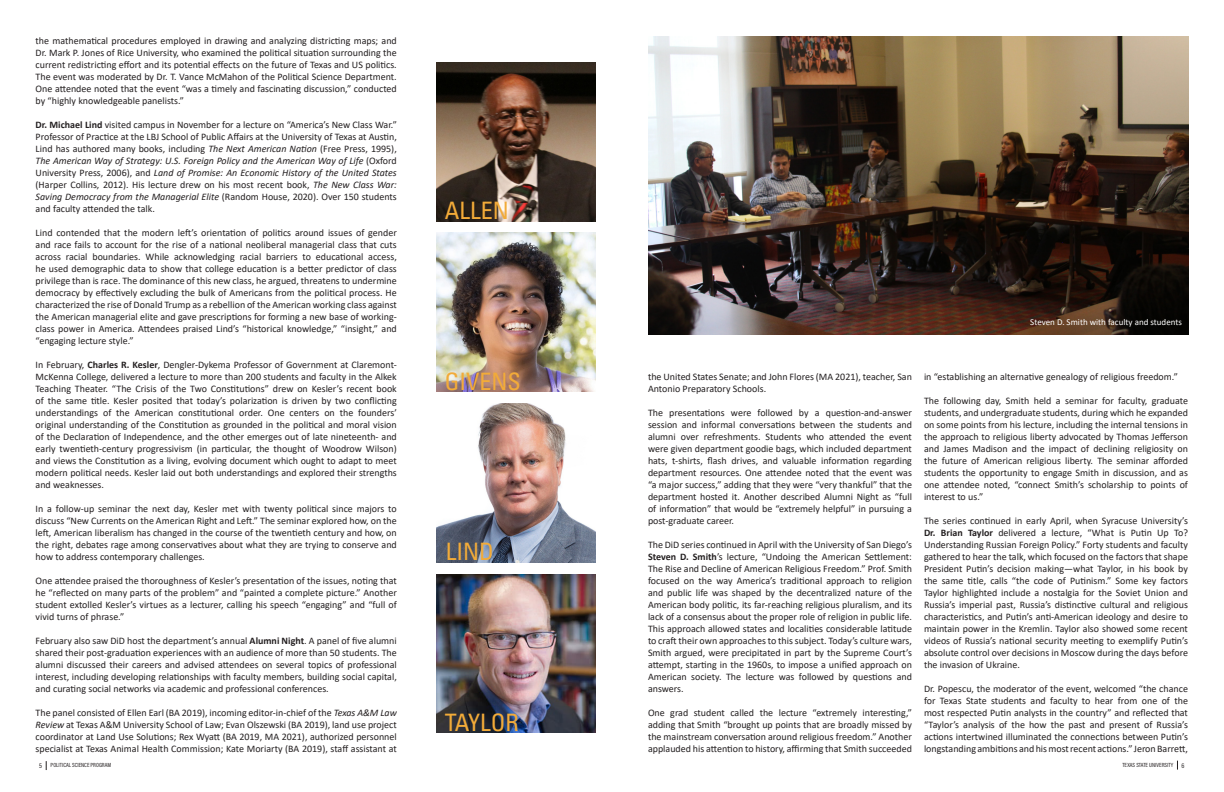
<style>
.page{position:relative;width:1224px;height:792px;background:#fff}
.page>*{position:absolute;margin:0;border:0;box-sizing:border-box;transform-origin:0 0}
.t1{font:condensed 24px "Univers LT Std";color:#f2ab39}
.t2{font:10px/12px "Calibri";color:#231f20;text-align:justify}
.t3{font:9px "Calibri";color:#fff}
.t4{font:6px "Acumin Pro Cond";color:#231f20}
.s1{font-weight:700}
.s2{font-style:italic}
.s3{font-size:7px}
</style>
<div class="page">
<img style="left:437px;top:62px;width:159px;height:159px">
<img style="left:437px;top:233px;width:159px;height:159px">
<img style="left:437px;top:404px;width:159px;height:158px">
<img style="left:437px;top:574px;width:159px;height:159px">
<img style="left:648px;top:36px;width:540px;height:298px">
<p class="t2" style="left:36px;top:34px;width:363px">the mathematical procedures employed in drawing and analyzing districting maps; and Dr. Mark P. Jones of Rice University, who examined the political situation surrounding the current redistricting effort and its potential effects on the future of Texas and US politics.<br>The event was moderated by Dr. T. Vance McMahon of the Political Science Department.<br>One attendee noted that the event “was a timely and fascinating discussion,” conducted by “highly knowledgeable panelists.”</p>
<p class="t2" style="left:36px;top:118px;width:363px"><span class="s1">Dr. Michael Lind</span> visited campus in November for a lecture on “America’s New Class War.” Professor of Practice at the LBJ School of Public Affairs at the University of Texas at Austin, Lind has authored many books, including <span class="s2">The Next American Nation</span> (Free Press, 1995), <span class="s2">The American Way of Strategy: U.S. Foreign Policy and the American Way of Life</span> (Oxford University Press, 2006), and <span class="s2">Land of Promise: An Economic History of the United States </span>(Harper Collins, 2012). His lecture drew on his most recent book, <span class="s2">The New Class War:<br>Saving Democracy from the Managerial Elite</span> (Random House, 2020). Over 150 students and faculty attended the talk.</p>
<p class="t2" style="left:36px;top:226px;width:363px">Lind contended that the modern left’s orientation of politics around issues of gender and race fails to account for the rise of a national neoliberal managerial class that cuts across racial boundaries. While acknowledging racial barriers to educational access, he used demographic data to show that college education is a better predictor of class privilege than is race. The dominance of this new class, he argued, threatens to undermine democracy by effectively excluding the bulk of Americans from the political process. He characterized the rise of Donald Trump as a rebellion of the American working class against the American managerial elite and gave prescriptions for forming a new base of working&shy;class power in America. Attendees praised Lind’s “historical knowledge,” “insight,” and “engaging lecture style.”</p>
<p class="t2" style="left:36px;top:358px;width:363px">In February, <span class="s1">Charles R. Kesler</span>, Dengler-Dykema Professor of Government at Claremont-McKenna College, delivered a lecture to more than 200 students and faculty in the Alkek Teaching Theater. “The Crisis of the Two Constitutions” drew on Kesler’s recent book of the same title. Kesler posited that today’s polarization is driven by two conflicting understandings of the American constitutional order. One centers on the founders’ original understanding of the Constitution as grounded in the political and moral vision of the Declaration of Independence, and the other emerges out of late nineteenth- and early twentieth-century progressivism (in particular, the thought of Woodrow Wilson) and views the Constitution as a living, evolving document which ought to adapt to meet modern political needs. Kesler laid out both understandings and explored their strengths and weaknesses.</p>
<p class="t2" style="left:36px;top:502px;width:363px">In a follow-up seminar the next day, Kesler met with twenty political since majors to discuss “New Currents on the American Right and Left.” The seminar explored how, on the left, American liberalism has changed in the course of the twentieth century and how, on the right, debates rage among conservatives about what they are trying to conserve and how to address contemporary challenges.</p>
<p class="t2" style="left:36px;top:574px;width:363px">One attendee praised the thoroughness of Kesler’s presentation of the issues, noting that he “reflected on many parts of the problem” and “painted a complete picture.” Another student extolled Kesler’s virtues as a lecturer, calling his speech “engaging” and “full of vivid turns of phrase.”</p>
<p class="t2" style="left:36px;top:634px;width:363px">February also saw DiD host the department’s annual <span class="s1">Alumni Night</span>. A panel of five alumni shared their post-graduation experiences with an audience of more than 50 students. The alumni discussed their careers and advised attendees on several topics of professional interest, including developing relationships with faculty members, building social capital, and curating social networks via academic and professional conferences.</p>
<p class="t2" style="left:36px;top:706px;width:363px">The panel consisted of Ellen Earl (BA 2019), incoming editor-in-chief of the <span class="s2">Texas A&amp;M Law Review</span> at Texas A&amp;M University School of Law; Evan Olszewski (BA 2019), land use project coordinator at Land Use Solutions; Rex Wyatt (BA 2019, MA 2021), authorized personnel specialist at Texas Animal Health Commission; Kate Moriarty (BA 2019), staff assistant at</p>
<p class="t1" style="left:445px;top:195px;width:65px">ALLEN</p>
<p class="t1" style="left:445px;top:366px;width:78px">GIVENS</p>
<p class="t1" style="left:446px;top:537px;width:49px">LIND</p>
<p class="t1" style="left:445px;top:707px;width:76px">TAYLOR</p>
<p class="t3" style="left:1030px;top:316px;width:153px">Steven D. Smith with faculty and students</p>
<p class="t2" style="left:648px;top:370px;width:265px">the United States Senate; and John Flores (MA 2021), teacher, San<br>Antonio Preparatory Schools.</p>
<p class="t2" style="left:648px;top:406px;width:266px">The presentations were followed by a question-and-answer session and informal conversations between the students and alumni over refreshments. Students who attended the event were given department goodie bags, which included department hats, t-shirts, flash drives, and valuable information regarding department resources. One attendee noted that the event was “a major success,” adding that they were “very thankful” that the department hosted it. Another described Alumni Night as “full of information” that would be “extremely helpful” in pursuing a post-graduate career.</p>
<p class="t2" style="left:648px;top:538px;width:266px">The DiD series continued in April with the University of San Diego’s <span class="s1">Steven D. Smith</span>’s lecture, “Undoing the American Settlement:<br>The Rise and Decline of American Religious Freedom.” Prof. Smith focused on the way America’s traditional approach to religion and public life was shaped by the decentralized nature of the American body politic, its far-reaching religious pluralism, and its lack of a consensus about the proper role of religion in public life.<br>This approach allowed states and localities considerable latitude to craft their own approaches to this subject. Today’s culture wars, Smith argued, were precipitated in part by the Supreme Court’s attempt, starting in the 1960s, to impose a unified approach on American society. The lecture was followed by questions and answers.</p>
<p class="t2" style="left:648px;top:706px;width:266px">One grad student called the lecture “extremely interesting,” adding that Smith “brought up points that are broadly missed by the mainstream conversation around religious freedom.” Another applauded his attention to history, affirming that Smith succeeded</p>
<p class="t2" style="left:924px;top:370px;width:255px">in “establishing an alternative genealogy of religious freedom.”</p>
<p class="t2" style="left:924px;top:394px;width:266px">The following day, Smith held a seminar for faculty, graduate students, and undergraduate students, during which he expanded on some points from his lecture, including the internal tensions in the approach to religious liberty advocated by Thomas Jefferson and James Madison and the impact of declining religiosity on the future of American religious liberty. The seminar afforded students the opportunity to engage Smith in discussion, and as one attendee noted, “connect Smith’s scholarship to points of interest to us.”</p>
<p class="t2" style="left:924px;top:514px;width:266px">The series continued in early April, when Syracuse University’s <span class="s1">Dr. Brian Taylor</span> delivered a lecture, “What is Putin Up To?<br>Understanding Russian Foreign Policy.” Forty students and faculty gathered to hear the talk, which focused on the factors that shape President Putin’s decision making—what Taylor, in his book by the same title, calls “the code of Putinism.” Some key factors Taylor highlighted include a nostalgia for the Soviet Union and Russia’s imperial past, Russia’s distinctive cultural and religious characteristics, and Putin’s anti-American ideology and desire to maintain power in the Kremlin. Taylor also showed some recent videos of Russia’s national security meeting to exemplify Putin’s absolute control over decisions in Moscow during the days before the invasion of Ukraine.</p>
<p class="t2" style="left:924px;top:682px;width:266px">Dr. Popescu, the moderator of the event, welcomed “the chance for Texas State students and faculty to hear from one of the most respected Putin analysts in the country” and reflected that “Taylor’s analysis of the how the past and present of Russia’s actions intertwined illuminated the connections between Putin’s longstanding ambitions and his most recent actions.” Jeron Barrett,</p>
<p class="t4" style="left:39px;top:761px;width:73px"><span class="s3">5</span> POLITICAL SCIENCE PROGRAM</p>
<p class="t4" style="left:1122px;top:761px;width:64px">TEXAS STATE UNIVERSITY <span class="s3">6</span></p>
</div>
